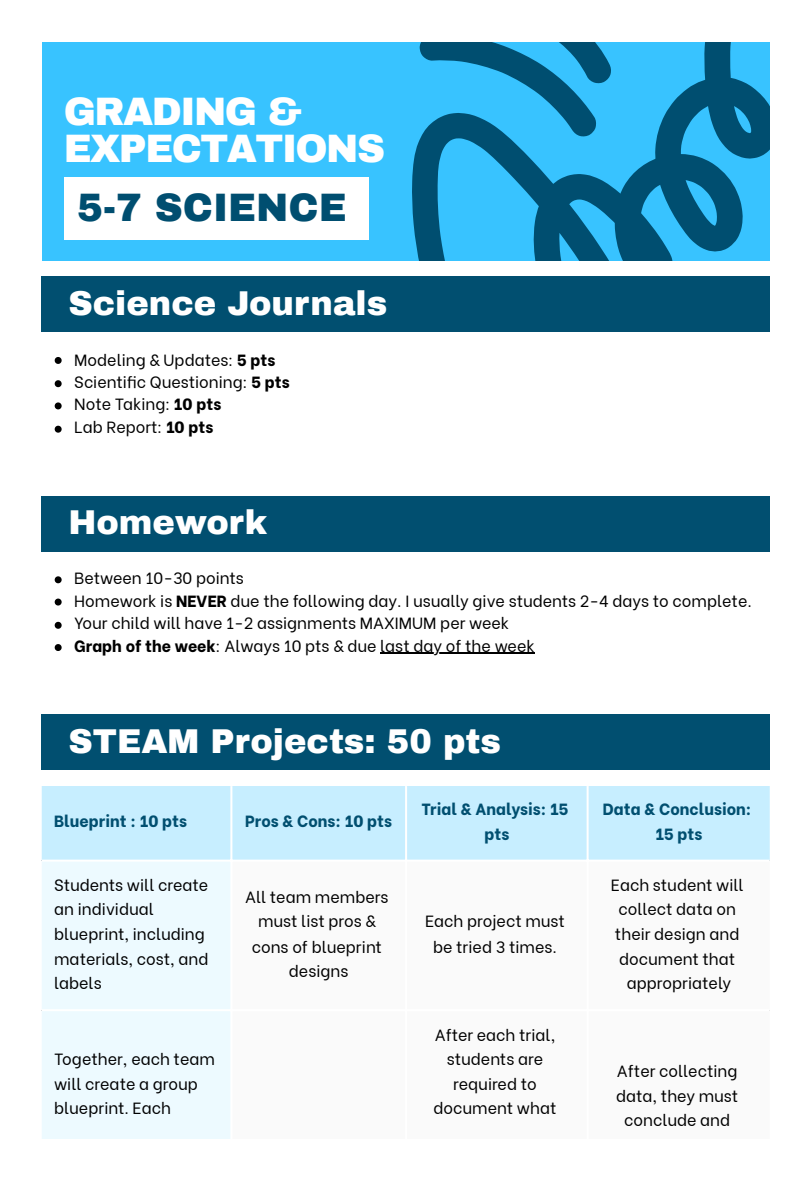
<style>
.page{position:relative;width:810px;height:1181px;background:#fff}
.page>*{position:absolute;margin:0;border:0;box-sizing:border-box;transform-origin:0 0}
.t1{font:900 38.85px/36.3px "Archivo";letter-spacing:-.04em;color:#fff}
.t2{font:900 38.85px "Archivo";color:#004e70}
.t3{font:900 33.75px "Archivo";color:#fff}
.t4{font:16.2px/24.5px "Be Vietnam";color:#000;text-align:center}
.t5{font:800 16.2px/24.3px "Be Vietnam";color:#014f70;text-align:center}
.s1{font-weight:800}
</style>
<div class="page">
<div style="left:42px;top:42px;width:727px;height:218px;background:#38c3ff"></div>
<svg style="left:412px;top:42px;width:358px;height:218px"></svg>
<div style="left:64px;top:177px;width:304px;height:62px;background:#fff"></div>
<div style="left:42px;top:276px;width:728px;height:56px;background:#014f70"></div>
<svg style="left:55px;top:357px;width:7px;height:7px"></svg>
<svg style="left:55px;top:380px;width:7px;height:7px"></svg>
<svg style="left:55px;top:402px;width:7px;height:7px"></svg>
<svg style="left:55px;top:426px;width:7px;height:6px"></svg>
<div style="left:42px;top:496px;width:728px;height:55px;background:#014f70"></div>
<svg style="left:55px;top:576px;width:7px;height:7px"></svg>
<svg style="left:55px;top:598px;width:7px;height:7px"></svg>
<svg style="left:55px;top:622px;width:7px;height:6px"></svg>
<svg style="left:55px;top:644px;width:7px;height:7px"></svg>
<hr style="left:380px;top:652px;width:155px;height:1px;background:#000">
<div style="left:42px;top:714px;width:728px;height:55px;background:#014f70"></div>
<div style="left:42px;top:786px;width:728px;height:74px;background:#c7eeff"></div>
<div style="left:42px;top:862px;width:188px;height:276px;background:#edfaff"></div>
<hr style="left:230px;top:786px;width:2px;height:352px;background:#fff">
<hr style="left:405px;top:786px;width:2px;height:352px;background:#fff">
<hr style="left:587px;top:786px;width:2px;height:352px;background:#fff">
<hr style="left:42px;top:859px;width:727px;height:2px;background:#fff">
<hr style="left:42px;top:1009px;width:727px;height:2px;background:#fff">
<p class="t1" style="left:64px;top:94px;width:323px">GRADING &amp;<br>EXPECTATIONS</p>
<p class="t2" style="left:77px;top:187px;width:271px">5-7 SCIENCE</p>
<p class="t3" style="left:68px;top:285px;width:320px">Science Journals</p>
<p class="t4" style="left:74px;top:346px;width:202px">Modeling &amp; Updates: <span class="s1">5 pts</span></p>
<p class="t4" style="left:74px;top:368px;width:217px">Scientific Questioning: <span class="s1">5 pts</span></p>
<p class="t4" style="left:74px;top:390px;width:149px">Note Taking: <span class="s1">10 pts</span></p>
<p class="t4" style="left:74px;top:413px;width:141px">Lab Report: <span class="s1">10 pts</span></p>
<p class="t3" style="left:68px;top:504px;width:200px">Homework</p>
<p class="t4" style="left:74px;top:564px;width:171px">Between 10-30 points</p>
<p class="t4" style="left:74px;top:587px;width:679px">Homework is <span class="s1">NEVER</span> due the following day. I usually give students 2-4 days to complete.</p>
<p class="t4" style="left:74px;top:609px;width:436px">Your child will have 1-2 assignments MAXIMUM per week</p>
<p class="t4" style="left:74px;top:632px;width:462px"><span class="s1">Graph of the week</span>: Always 10 pts &amp; due last day of the week</p>
<p class="t3" style="left:68px;top:723px;width:434px">STEAM Projects: 50 pts</p>
<p class="t5" style="left:54px;top:807px;width:135px">Blueprint : 10 pts</p>
<p class="t5" style="left:245px;top:807px;width:148px">Pros &amp; Cons: 10 pts</p>
<p class="t4" style="left:54px;top:871px;width:156px;text-align:left">Students will create an individual blueprint, including materials, cost, and labels</p>
<p class="t4" style="left:54px;top:1044px;width:162px;text-align:left">Together, each team will create a group blueprint. Each</p>
<p class="t4" style="left:245px;top:883px;width:145px">All team members must list pros &amp; cons of blueprint designs</p>
<p class="t5" style="left:422px;top:795px;width:148px">Trial &amp; Analysis: 15 pts</p>
<p class="t5" style="left:603px;top:795px;width:150px">Data &amp; Conclusion:<br>15 pts</p>
<p class="t4" style="left:425px;top:907px;width:141px;line-height:25.2px">Each project must be tried 3 times.</p>
<p class="t4" style="left:433px;top:1020px;width:125px">After each trial, students are required to document what</p>
<p class="t4" style="left:611px;top:871px;width:134px">Each student will collect data on their design and document that appropriately</p>
<p class="t4" style="left:616px;top:1056px;width:124px">After collecting data, they must conclude and</p>
</div>
